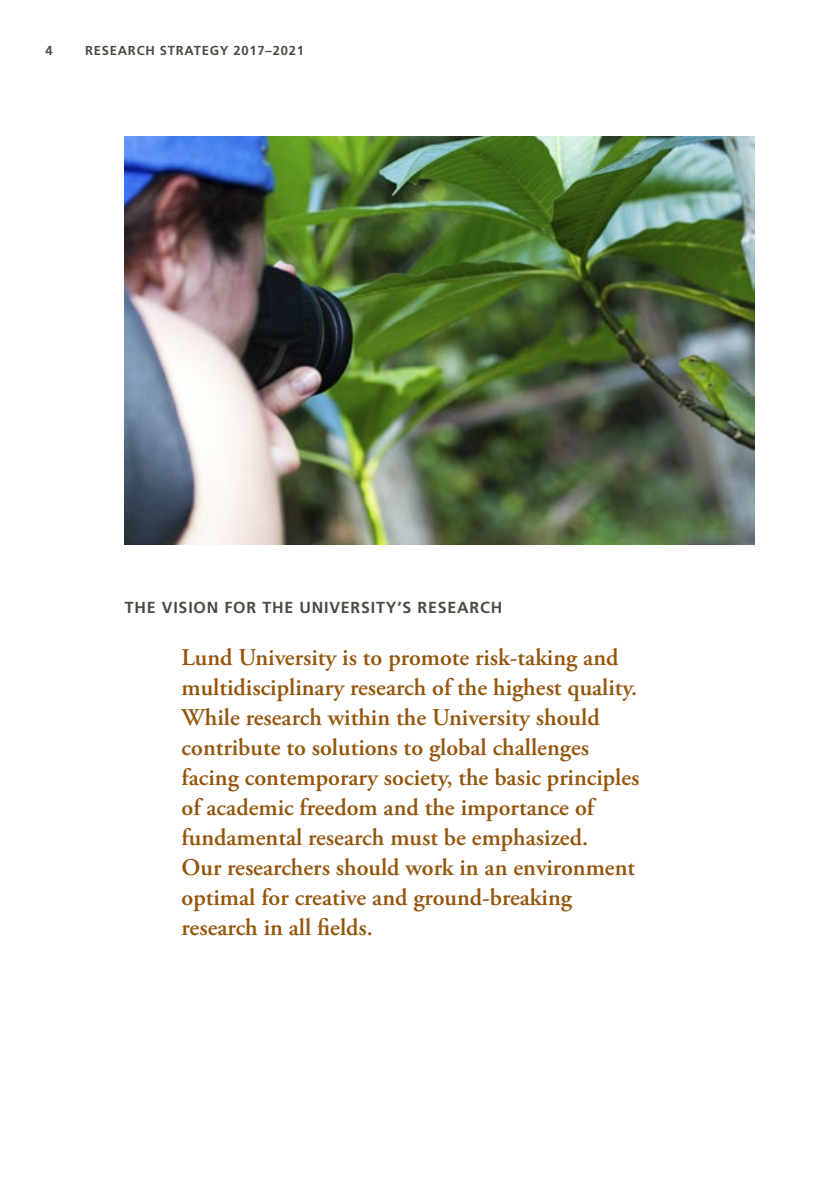
<style>
.page{position:relative;width:840px;height:1191px;background:#fff}
.page>*{position:absolute;margin:0;border:0;box-sizing:border-box;transform-origin:0 0}
.t1{font:600 24px/30px "Adobe Garamond Pro";color:#94550c}
.t2{font:700 16px "Frutiger LT Std";letter-spacing:.05em;color:#4c4b43}
.t3{font:700 13px "Frutiger LT Std";letter-spacing:.06em;color:#4c4b43}
</style>
<div class="page">
<img style="left:125px;top:136px;width:629px;height:408px">
<p class="t3" style="left:45px;top:43px;width:9px">4</p>
<p class="t3" style="left:85px;top:43px;width:220px">RESEARCH STRATEGY 2017–2021</p>
<p class="t2" style="left:125px;top:598px;width:379px">THE VISION FOR THE UNIVERSITY’S RESEARCH</p>
<p class="t1" style="left:181px;top:643px;width:459px">Lund University is to promote risk-taking and multidisciplinary research of the highest quality.<br>While research within the University should contribute to solutions to global challenges facing contemporary society, the basic principles of academic freedom and the importance of fundamental research must be emphasized.<br>Our researchers should work in an environment optimal for creative and ground-breaking research in all fields.</p>
</div>
